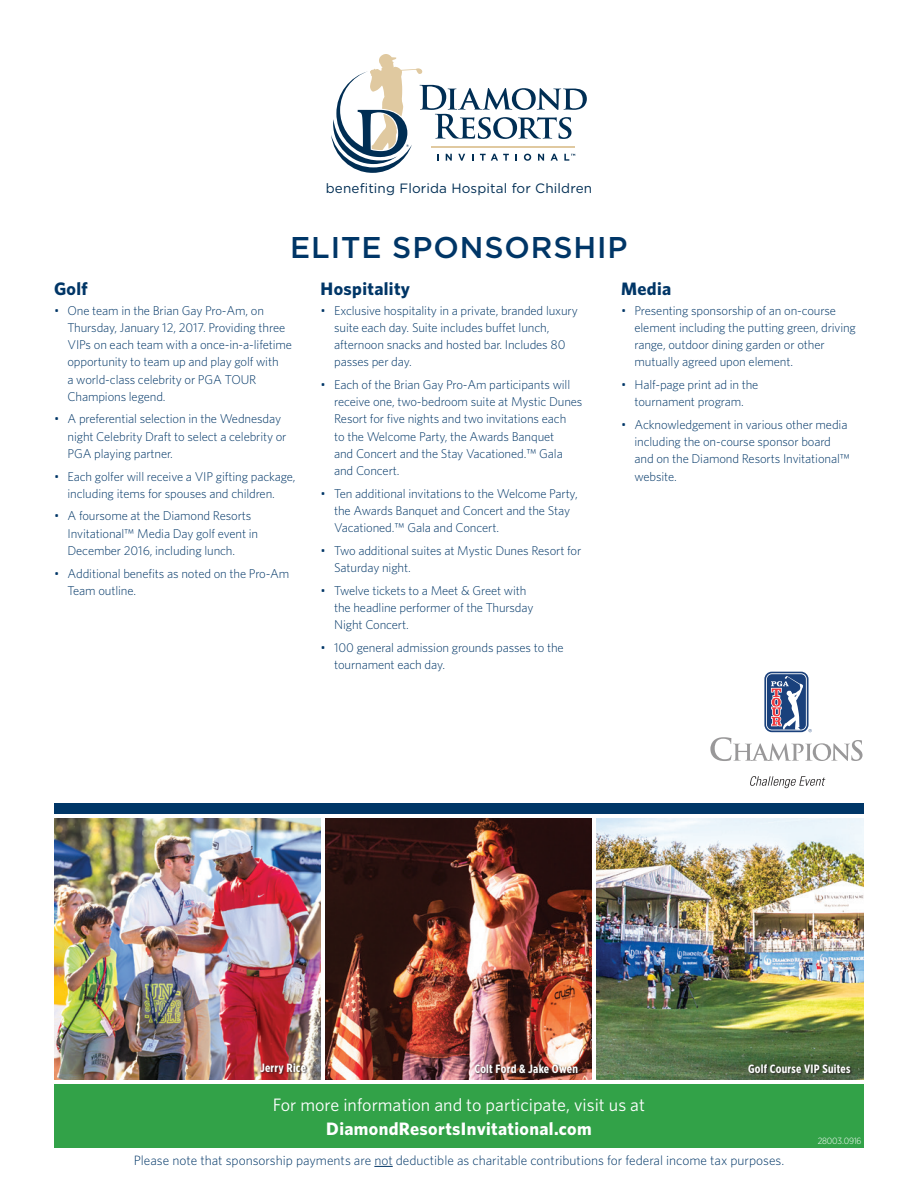
<style>
.page{position:relative;width:918px;height:1188px;background:#fff}
.page>*{position:absolute;margin:0;border:0;box-sizing:border-box;transform-origin:0 0}
.t1{font:500 30px "Gotham";letter-spacing:.03em;color:#003667}
.t2{font:18px "Whitney";color:#fff}
.t3{font:700 18px "Whitney";letter-spacing:.02em;color:#fff}
.t4{font:700 18px "Whitney";letter-spacing:.02em;color:#003667}
.t5{font:300 13.5px "Whitney";color:#003667}
.t6{font:13.5px "Gotham";letter-spacing:.01em;color:#002e54}
.t7{font:300 12.75px/17.2px "Whitney";letter-spacing:-.01em;color:#003667}
.t8{font:700 12px "Gotham X Narrow";letter-spacing:.02em;color:#fff}
.t9{font:300 9px "Gotham Narrow";letter-spacing:-.01em;color:#fff}
</style>
<div class="page">
<div style="left:54px;top:1084px;width:810px;height:64px;background:#32a248"></div>
<div style="left:54px;top:803px;width:810px;height:11px;background:#003667"></div>
<img style="left:597px;top:819px;width:267px;height:261px">
<img style="left:325px;top:819px;width:266px;height:261px">
<img style="left:54px;top:819px;width:266px;height:261px">
<svg style="left:374px;top:1166px;width:19px;height:1px"></svg>
<div style="left:748px;top:1063px;width:105px;height:12px;background:#231f20;opacity:.85"></div>
<svg style="left:331px;top:54px;width:256px;height:119px"></svg>
<svg style="left:750px;top:776px;width:75px;height:12px"></svg>
<div style="left:767px;top:674px;width:39px;height:56px;background:#1a417c;border-radius:5px"></div>
<svg style="left:710px;top:676px;width:153px;height:85px"></svg>
<div style="left:260px;top:1063px;width:48px;height:13px;background:#231f20;opacity:.85"></div>
<div style="left:475px;top:1063px;width:105px;height:12px;background:#231f20;opacity:.85"></div>
<p class="t6" style="left:326px;top:180px;width:268px">benefiting Florida Hospital for Children</p>
<h1 class="t1" style="left:290px;top:228px;width:339px">ELITE SPONSORSHIP</h1>
<h2 class="t4" style="left:54px;top:276px;width:35px">Golf</h2>
<p class="t7" style="left:68px;top:301px;width:226px;text-indent:-14px">• One team in the Brian Gay Pro‑Am, on Thursday, January 12, 2017. Providing three VIPs on each team with a once‑in‑a‑lifetime opportunity to team up and play golf with<br>a world‑class celebrity or PGA TOUR Champions legend.</p>
<p class="t7" style="left:68px;top:410px;width:221px;text-indent:-14px">• A preferential selection in the Wednesday night Celebrity Draft to select a celebrity or<br>PGA playing partner.</p>
<p class="t7" style="left:54px;top:467px;width:243px;text-align:center">• Each golfer will receive a VIP gifting package, including items for spouses and children.</p>
<p class="t7" style="left:68px;top:507px;width:192px;text-indent:-14px">• A foursome at the Diamond Resorts<br>Invitational™ Media Day golf event in<br>December 2016, including lunch.</p>
<p class="t7" style="left:68px;top:564px;width:223px;text-indent:-14px">• Additional benefits as noted on the Pro‑Am<br>Team outline.</p>
<h2 class="t4" style="left:321px;top:276px;width:91px">Hospitality</h2>
<p class="t7" style="left:334px;top:301px;width:245px;text-indent:-14px">• Exclusive hospitality in a private, branded luxury suite each day. Suite includes buffet lunch, afternoon snacks and hosted bar. Includes 80 passes per day.</p>
<p class="t7" style="left:334px;top:375px;width:250px;text-indent:-14px">• Each of the Brian Gay Pro‑Am participants will receive one, two‑bedroom suite at Mystic Dunes Resort for five nights and two invitations each<br>to the Welcome Party, the Awards Banquet<br>and Concert and the Stay Vacationed.™ Gala and Concert.</p>
<p class="t7" style="left:334px;top:484px;width:245px;text-indent:-14px">• Ten additional invitations to the Welcome Party, the Awards Banquet and Concert and the Stay<br>Vacationed.™ Gala and Concert.</p>
<p class="t7" style="left:334px;top:542px;width:249px;text-indent:-14px">• Two additional suites at Mystic Dunes Resort for<br>Saturday night.</p>
<p class="t7" style="left:334px;top:581px;width:201px;text-indent:-14px">• Twelve tickets to a Meet &amp; Greet with the headline performer of the Thursday<br>Night Concert.</p>
<p class="t7" style="left:334px;top:639px;width:231px;text-indent:-14px">• 100 general admission grounds passes to the tournament each day.</p>
<h2 class="t4" style="left:621px;top:276px;width:52px">Media</h2>
<p class="t7" style="left:635px;top:301px;width:223px;text-indent:-14px">• Presenting sponsorship of an on‑course element including the putting green, driving range, outdoor dining garden or other mutually agreed upon element.</p>
<p class="t7" style="left:621px;top:375px;width:139px;text-align:center">• Half‑page print ad in the tournament program.</p>
<p class="t7" style="left:635px;top:415px;width:217px;text-indent:-14px">• Acknowledgement in various other media including the on-course sponsor board and on the Diamond Resorts Invitational™ website.</p>
<p class="t8" style="left:260px;top:1060px;width:47px">Jerry Rice</p>
<p class="t8" style="left:474px;top:1061px;width:105px">Colt Ford &amp; Jake Owen</p>
<p class="t8" style="left:748px;top:1061px;width:104px">Golf Course VIP Suites</p>
<h2 class="t2" style="left:273px;top:1093px;width:374px">For more information and to participate, visit us at</h2>
<h2 class="t3" style="left:326px;top:1116px;width:267px">DiamondResortsInvitational.com</h2>
<p class="t5" style="left:134px;top:1151px;width:652px">Please note that sponsorship payments are not deductible as charitable contributions for federal income tax purposes.</p>
<p class="t9" style="left:818px;top:1135px;width:45px">28003.0916</p>
</div>
